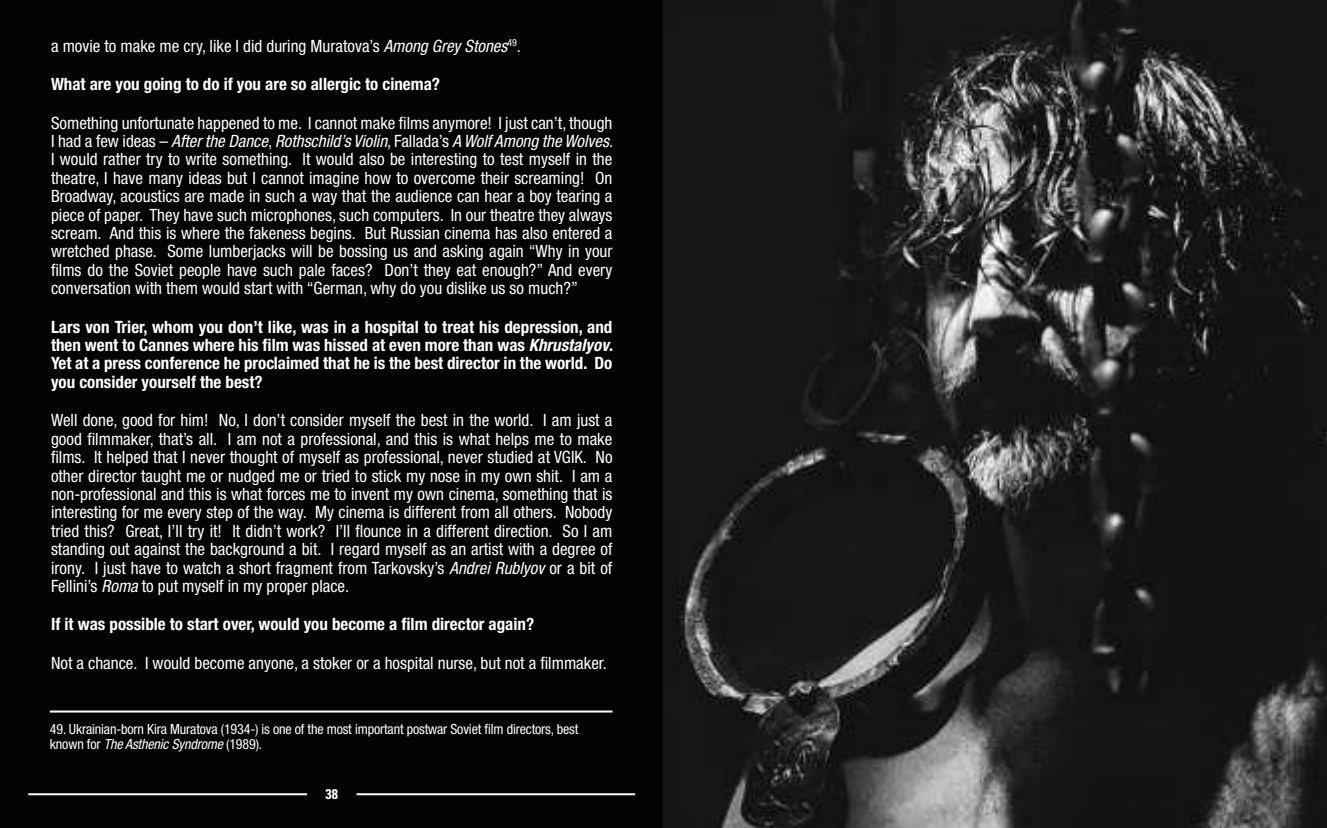
<style>
.page{position:relative;width:1327px;height:828px;background:#020303}
.page>*{position:absolute;margin:0;border:0;box-sizing:border-box;transform-origin:0 0}
.t1{font:condensed 17px/18.4px "Helvetica Neue LT Std";color:#fff;text-align:justify}
.t2{font:700 condensed 17px/18.4px "Helvetica Neue LT Std";color:#fff;text-align:justify}
.t3{font:condensed 14px/15px "Helvetica Neue LT Std";letter-spacing:-.01em;color:#fff}
.t4{font:700 condensed 14px "Univers LT Std";color:#fff}
.s1{font-style:italic}
</style>
<div class="page">
<hr style="left:28px;top:793px;width:279px;height:2px;background:#fff">
<hr style="left:356px;top:793px;width:279px;height:2px;background:#fff">
<hr style="left:50px;top:710px;width:562px;height:2px;background:#fff">
<img style="left:663px;top:0;width:664px;height:828px">
<p class="t1" style="left:51px;top:37px;width:471px">a movie to make me cry, like I did during Muratova’s <span class="s1">Among Grey Stones</span><sup>49</sup>.</p>
<p class="t2" style="left:51px;top:75px;width:390px">What are you going to do if you are so allergic to cinema?</p>
<p class="t1" style="left:51px;top:113px;width:563px">Something unfortunate happened to me. I cannot make films anymore! I just can’t, though I had a few ideas – <span class="s1">After the Dance</span>, <span class="s1">Rothschild’s Violin</span>, Fallada’s <span class="s1">A Wolf Among the Wolves</span>.<br>I would rather try to write something. It would also be interesting to test myself in the theatre, I have many ideas but I cannot imagine how to overcome their screaming! On Broadway, acoustics are made in such a way that the audience can hear a boy tearing a piece of paper. They have such microphones, such computers. In our theatre they always scream. And this is where the fakeness begins. But Russian cinema has also entered a wretched phase. Some lumberjacks will be bossing us and asking again “Why in your films do the Soviet people have such pale faces? Don’t they eat enough?” And every conversation with them would start with “German, why do you dislike us so much?”</p>
<p class="t2" style="left:51px;top:317px;width:563px">Lars von Trier, whom you don’t like, was in a hospital to treat his depression, and then went to Cannes where his film was hissed at even more than was <span class="s1">Khrustalyov</span>.<br>Yet at a press conference he proclaimed that he is the best director in the world. Do you consider yourself the best?</p>
<p class="t1" style="left:51px;top:411px;width:563px">Well done, good for him! No, I don’t consider myself the best in the world. I am just a good filmmaker, that’s all. I am not a professional, and this is what helps me to make films. It helped that I never thought of myself as professional, never studied at VGIK. No other director taught me or nudged me or tried to stick my nose in my own shit. I am a non-professional and this is what forces me to invent my own cinema, something that is interesting for me every step of the way. My cinema is different from all others. Nobody tried this? Great, I’ll try it! It didn’t work? I’ll flounce in a different direction. So I am standing out against the background a bit. I regard myself as an artist with a degree of irony. I just have to watch a short fragment from Tarkovsky’s <span class="s1">Andrei Rublyov</span> or a bit of Fellini’s <span class="s1">Roma</span> to put myself in my proper place.</p>
<p class="t2" style="left:51px;top:615px;width:485px">If it was possible to start over, would you become a film director again?</p>
<p class="t1" style="left:51px;top:653px;width:557px">Not a chance. I would become anyone, a stoker or a hospital nurse, but not a filmmaker.</p>
<p class="t3" style="left:50px;top:721px;width:530px">49. Ukrainian-born Kira Muratova (1934-) is one of the most important postwar Soviet film directors, best known for <span class="s1">The Asthenic Syndrome</span> (1989).</p>
<p class="t4" style="left:325px;top:785px;width:14px">38</p>
</div>
